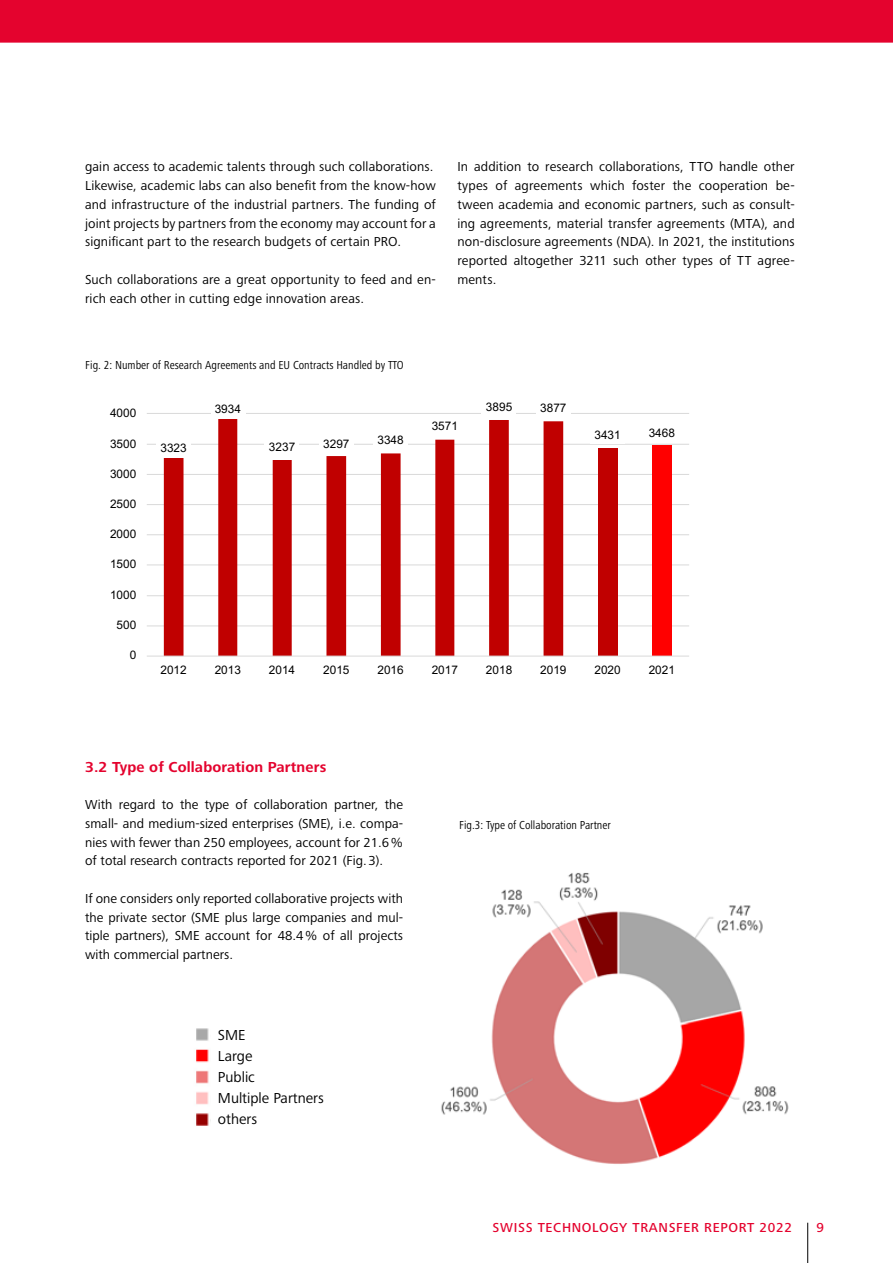
<style>
.page{position:relative;width:893px;height:1263px;background:#fff}
.page>*{position:absolute;margin:0;border:0;box-sizing:border-box;transform-origin:0 0}
.t1{font:15px/21px "Frutiger Next Pro";color:#000}
.t2{font:700 15px "Frutiger Next Pro";letter-spacing:.01em;color:#e4032e}
.t3{font:13.5px/18.8px "Frutiger Next Pro";letter-spacing:.01em;color:#000;text-align:justify}
.t4{font:500 13.5px "Frutiger Next Pro";letter-spacing:.05em;color:#e4032e}
.t5{font:condensed 12px "Frutiger Next Pro";color:#000}
.t6{font:11.85px "Arial";color:#000}
</style>
<div class="page">
<hr style="left:807px;top:1223px;width:1px;height:40px;background:#000">
<hr style="left:147px;top:625px;width:542px;height:1px;background:#d9d9d9">
<hr style="left:147px;top:595px;width:542px;height:1px;background:#d9d9d9">
<hr style="left:147px;top:564px;width:542px;height:1px;background:#d9d9d9">
<hr style="left:147px;top:534px;width:542px;height:1px;background:#d9d9d9">
<hr style="left:147px;top:504px;width:542px;height:1px;background:#d9d9d9">
<hr style="left:147px;top:474px;width:542px;height:1px;background:#d9d9d9">
<hr style="left:147px;top:444px;width:542px;height:1px;background:#d9d9d9">
<hr style="left:147px;top:413px;width:542px;height:1px;background:#d9d9d9">
<div style="left:598px;top:448px;width:19px;height:208px;background:#c00000"></div>
<div style="left:652px;top:446px;width:19px;height:210px;background:#f00"></div>
<svg style="left:164px;top:419px;width:399px;height:237px"></svg>
<hr style="left:147px;top:656px;width:542px;height:1px;background:#d9d9d9">
<div style="left:157px;top:440px;width:34px;height:17px;background:#fff"></div>
<div style="left:211px;top:401px;width:34px;height:18px;background:#fff"></div>
<div style="left:265px;top:438px;width:34px;height:18px;background:#fff"></div>
<div style="left:319px;top:435px;width:34px;height:17px;background:#fff"></div>
<div style="left:374px;top:432px;width:34px;height:17px;background:#fff"></div>
<div style="left:427px;top:418px;width:35px;height:18px;background:#fff"></div>
<div style="left:482px;top:399px;width:34px;height:18px;background:#fff"></div>
<div style="left:536px;top:400px;width:34px;height:17px;background:#fff"></div>
<img style="left:441px;top:872px;width:348px;height:292px">
<img style="left:196px;top:1028px;width:14px;height:98px">
<div style="left:0;top:0;width:893px;height:43px;background:#e4032e"></div>
<p class="t3" style="left:85px;top:158px;width:352px;text-align:left">gain access to academic talents through such collaborations.<br>Likewise, academic labs can also benefit from the know-how and infrastructure of the industrial partners. The funding of joint projects by partners from the economy may account for a significant part to the research budgets of certain PRO.</p>
<p class="t3" style="left:85px;top:270px;width:352px">Such collaborations are a great opportunity to feed and en&shy;rich each other in cutting edge innovation areas.</p>
<p class="t3" style="left:457px;top:158px;width:339px">In addition to research collaborations, TTO handle other types of agreements which foster the cooperation be&shy;tween academia and economic partners, such as consult&shy;ing agreements, material transfer agreements (MTA), and non-disclosure agreements (NDA). In 2021, the institutions reported altogether 3211 such other types of TT agree&shy;ments.</p>
<p class="t5" style="left:85px;top:358px;width:320px">Fig. 2: Number of Research Agreements and EU Contracts Handled by TTO</p>
<p class="t6" style="left:110px;top:404px;width:28px">4000</p>
<p class="t6" style="left:215px;top:401px;width:28px">3934</p>
<p class="t6" style="left:486px;top:399px;width:28px">3895</p>
<p class="t6" style="left:540px;top:400px;width:28px">3877</p>
<p class="t6" style="left:110px;top:435px;width:28px">3500</p>
<p class="t6" style="left:110px;top:465px;width:28px">3000</p>
<p class="t6" style="left:110px;top:495px;width:28px">2500</p>
<p class="t6" style="left:110px;top:526px;width:28px">2000</p>
<p class="t6" style="left:110px;top:556px;width:28px">1500</p>
<p class="t6" style="left:110px;top:587px;width:28px">1000</p>
<p class="t6" style="left:117px;top:617px;width:21px">500</p>
<p class="t6" style="left:130px;top:647px;width:8px">0</p>
<p class="t6" style="left:160px;top:440px;width:28px">3323</p>
<p class="t6" style="left:269px;top:438px;width:28px">3237</p>
<p class="t6" style="left:323px;top:435px;width:28px">3297</p>
<p class="t6" style="left:377px;top:432px;width:28px">3348</p>
<p class="t6" style="left:432px;top:418px;width:28px">3571</p>
<p class="t6" style="left:594px;top:427px;width:28px">3431</p>
<p class="t6" style="left:649px;top:425px;width:28px">3468</p>
<p class="t6" style="left:160px;top:661px;width:28px">2012</p>
<p class="t6" style="left:215px;top:661px;width:28px">2013</p>
<p class="t6" style="left:269px;top:661px;width:28px">2014</p>
<p class="t6" style="left:323px;top:661px;width:28px">2015</p>
<p class="t6" style="left:377px;top:661px;width:28px">2016</p>
<p class="t6" style="left:432px;top:661px;width:28px">2017</p>
<p class="t6" style="left:486px;top:661px;width:28px">2018</p>
<p class="t6" style="left:540px;top:661px;width:28px">2019</p>
<p class="t6" style="left:594px;top:661px;width:28px">2020</p>
<p class="t6" style="left:649px;top:661px;width:28px">2021</p>
<p class="t2" style="left:85px;top:758px;width:243px">3.2 Type of Collaboration Partners</p>
<p class="t3" style="left:85px;top:795px;width:320px">With regard to the type of collaboration partner, the small- and medium-sized enterprises (SME), i.e. compa&shy;nies with fewer than 250 employees, account for 21.6% of total research contracts reported for 2021 (Fig.3).</p>
<p class="t3" style="left:85px;top:889px;width:320px">If one considers only reported collaborative projects with the private sector (SME plus large companies and mul&shy;tiple partners), SME account for 48.4% of all projects with commercial partners.</p>
<p class="t1" style="left:218px;top:1024px;width:108px">SME<br>Large<br>Public<br>Multiple Partners others</p>
<p class="t5" style="left:459px;top:818px;width:153px">Fig.3: Type of Collaboration Partner</p>
<p class="t4" style="left:493px;top:1220px;width:301px">SWISS TECHNOLOGY TRANSFER REPORT 2022</p>
<p class="t4" style="left:816px;top:1220px;width:9px">9</p>
</div>
